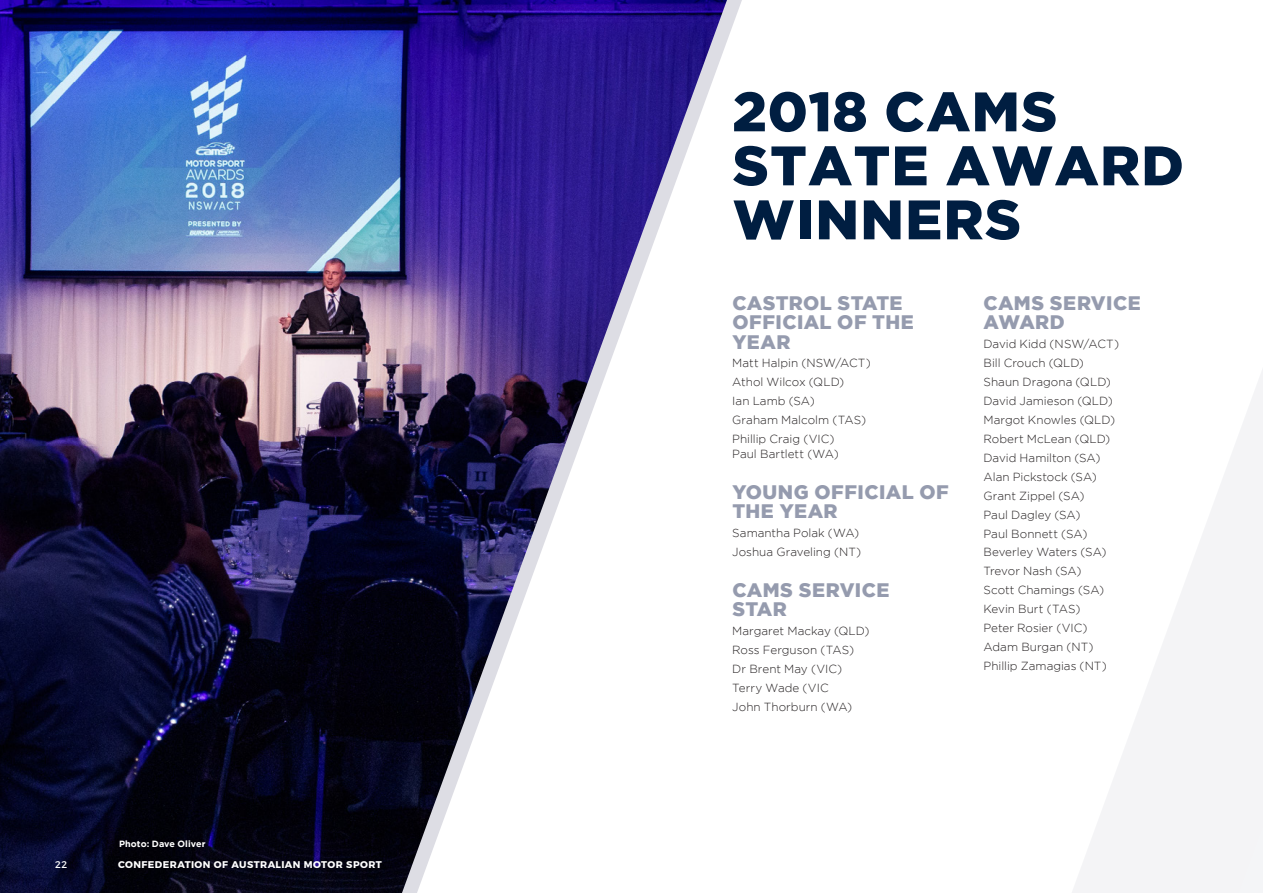
<style>
.page{position:relative;width:1263px;height:893px;background:#fff}
.page>*{position:absolute;margin:0;border:0;box-sizing:border-box;transform-origin:0 0}
.Page_Title{font:900 55.5px/54px "Gotham";letter-spacing:.025em;color:#001e41}
.Heading_2{font:900 19.5px/19.5px "Gotham";letter-spacing:.02em;color:#959bae}
.Winners_-_Light{font:300 11.7px/14.7px "Gotham";color:#231f20}
.t1{font:700 9.75px "Montserrat";letter-spacing:.045em;color:#fff}
.t2{font:9.75px "Montserrat";color:#fff}
.Photo_Caption{font:700 9px "Gotham";letter-spacing:.01em;color:#fff}
</style>
<div class="page">
<svg style="left:1072px;top:370px;width:191px;height:523px;fill:#f4f5f7"></svg>
<img style="left:0;top:0;width:742px;height:893px">
<p class="Photo_Caption" style="left:119px;top:839px;width:88px">Photo: Dave Oliver</p>
<p class="t2" style="left:55px;top:856px;width:13px">22</p>
<p class="t1" style="left:118px;top:856px;width:265px">CONFEDERATION OF AUSTRALIAN MOTOR SPORT</p>
<p class="Page_Title" style="left:732px;top:83px;width:453px">2018 CAMS<br>STATE AWARD<br>WINNERS</p>
<p class="Heading_2" style="left:732px;top:292px;width:183px">CASTROL STATE<br>OFFICIAL OF THE<br>YEAR</p>
<p class="Winners_-_Light" style="left:732px;top:356px;width:140px">Matt Halpin (NSW/ACT)</p>
<p class="Winners_-_Light" style="left:732px;top:375px;width:113px">Athol Wilcox (QLD)</p>
<p class="Winners_-_Light" style="left:732px;top:394px;width:84px">Ian Lamb (SA)</p>
<p class="Winners_-_Light" style="left:732px;top:413px;width:135px">Graham Malcolm (TAS)</p>
<p class="Winners_-_Light" style="left:732px;top:432px;width:108px">Phillip Craig (VIC)<br>Paul Bartlett (WA)</p>
<p class="Heading_2" style="left:732px;top:482px;width:218px">YOUNG OFFICIAL OF<br>THE YEAR</p>
<p class="Winners_-_Light" style="left:732px;top:526px;width:128px">Samantha Polak (WA)</p>
<p class="Winners_-_Light" style="left:732px;top:544px;width:130px">Joshua Graveling (NT)</p>
<p class="Heading_2" style="left:732px;top:580px;width:159px">CAMS SERVICE<br>STAR</p>
<p class="Winners_-_Light" style="left:732px;top:624px;width:139px">Margaret Mackay (QLD)</p>
<p class="Winners_-_Light" style="left:732px;top:643px;width:123px">Ross Ferguson (TAS)</p>
<p class="Winners_-_Light" style="left:732px;top:662px;width:111px">Dr Brent May (VIC)</p>
<p class="Winners_-_Light" style="left:732px;top:681px;width:98px">Terry Wade (VIC</p>
<p class="Winners_-_Light" style="left:732px;top:700px;width:122px">John Thorburn (WA)</p>
<p class="Heading_2" style="left:984px;top:292px;width:159px">CAMS SERVICE<br>AWARD</p>
<p class="Winners_-_Light" style="left:983px;top:336px;width:137px">David Kidd (NSW/ACT)</p>
<p class="Winners_-_Light" style="left:983px;top:355px;width:102px">Bill Crouch (QLD)</p>
<p class="Winners_-_Light" style="left:983px;top:374px;width:129px">Shaun Dragona (QLD)</p>
<p class="Winners_-_Light" style="left:983px;top:393px;width:131px">David Jamieson (QLD)</p>
<p class="Winners_-_Light" style="left:983px;top:412px;width:133px">Margot Knowles (QLD)</p>
<p class="Winners_-_Light" style="left:983px;top:431px;width:128px">Robert McLean (QLD)</p>
<p class="Winners_-_Light" style="left:983px;top:450px;width:118px">David Hamilton (SA)</p>
<p class="Winners_-_Light" style="left:983px;top:469px;width:115px">Alan Pickstock (SA)</p>
<p class="Winners_-_Light" style="left:983px;top:488px;width:103px">Grant Zippel (SA)</p>
<p class="Winners_-_Light" style="left:983px;top:507px;width:99px">Paul Dagley (SA)</p>
<p class="Winners_-_Light" style="left:983px;top:526px;width:105px">Paul Bonnett (SA)</p>
<p class="Winners_-_Light" style="left:983px;top:545px;width:125px">Beverley Waters (SA)</p>
<p class="Winners_-_Light" style="left:983px;top:564px;width:99px">Trevor Nash (SA)</p>
<p class="Winners_-_Light" style="left:983px;top:583px;width:122px">Scott Chamings (SA)</p>
<p class="Winners_-_Light" style="left:983px;top:602px;width:98px">Kevin Burt (TAS)</p>
<p class="Winners_-_Light" style="left:983px;top:621px;width:106px">Peter Rosier (VIC)</p>
<p class="Winners_-_Light" style="left:983px;top:640px;width:112px">Adam Burgan (NT)</p>
<p class="Winners_-_Light" style="left:983px;top:658px;width:125px">Phillip Zamagias (NT)</p>
</div>
